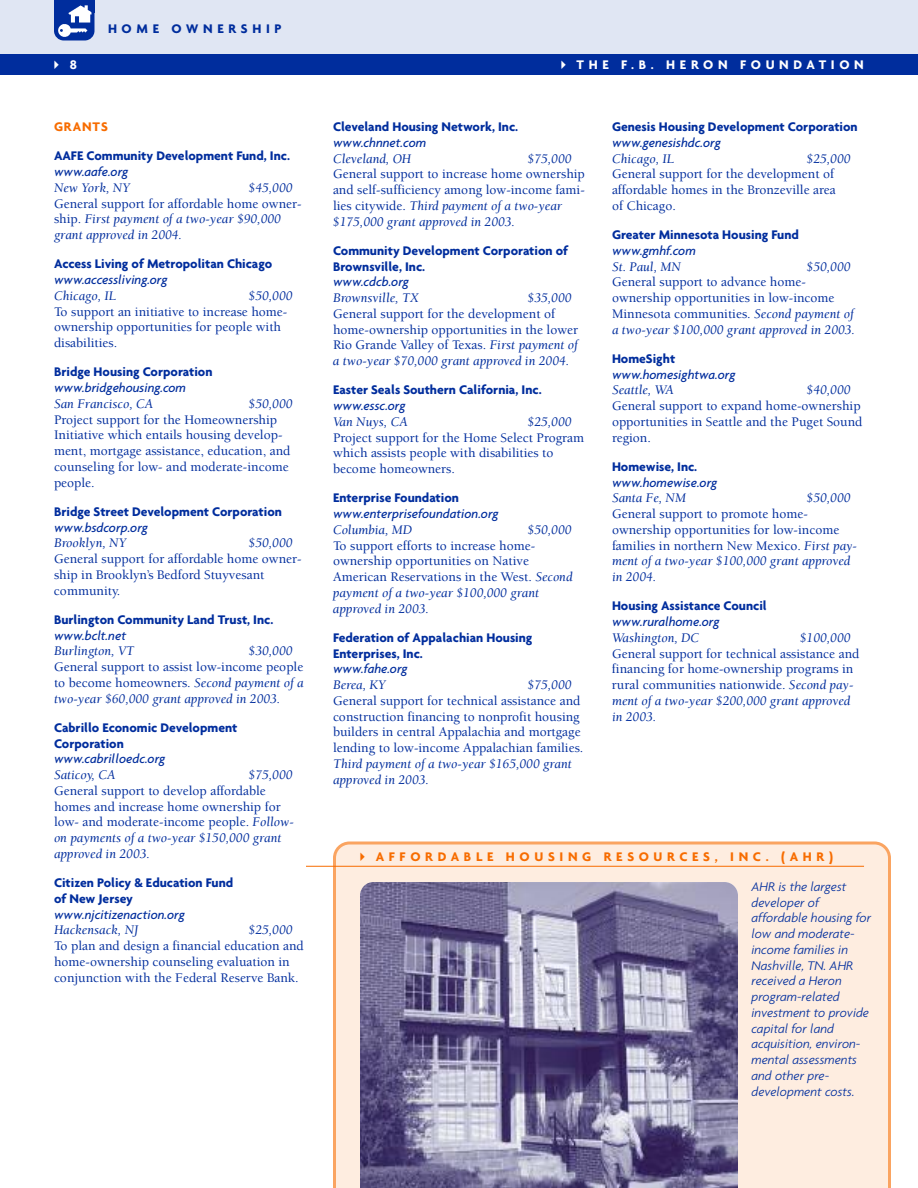
<style>
.page{position:relative;width:918px;height:1188px;background:#fff}
.page>*{position:absolute;margin:0;border:0;box-sizing:border-box;transform-origin:0 0}
.t1{font:500 13.5px/15.8px "Berkeley";color:#002d9d}
.t2{font:700 13.5px/15.8px "Agenda";color:#002d9d}
.t3{font:italic 13.5px/15.8px "Berkeley";color:#002d9d}
.t4{font:italic 500 13.5px "Agenda";color:#002d9d}
.t5{font:italic 300 13.5px/15.8px "Agenda";color:#002d9d}
.t6{font:700 13.5px "Agenda";letter-spacing:.345em;color:#f76c00}
.t7{font:700 13.5px "Agenda";letter-spacing:.345em;color:#fff}
.t8{font:700 13.5px "Agenda";letter-spacing:.345em;color:#002d9d}
.s1{font-weight:500;font-style:normal}
.s2{font-weight:400;font-style:italic}
</style>
<div class="page">
<div style="left:0;top:54px;width:918px;height:20px;background:#002d9d"></div>
<div style="left:0;top:0;width:918px;height:54px;background:#e0e6f3"></div>
<div style="left:333px;top:842px;width:558px;height:346px;background:#feede0"></div>
<hr style="left:306px;top:866px;width:558px;height:1px;background:#f76c00">
<img style="left:360px;top:882px;width:378px;height:306px">
<svg style="left:54px;top:0;width:40px;height:40px;background:#4b6bb9"></svg>
<p class="t8" style="left:108px;top:21px;width:175px">HOME OWNERSHIP</p>
<p class="t7" style="left:49px;top:56px;width:29px">✔ 8</p>
<p class="t7" style="left:556px;top:56px;width:309px">✔ THE F.B. HERON FOUNDATION</p>
<p class="t6" style="left:54px;top:119px;width:55px">GRANTS</p>
<p class="t2" style="left:54px;top:148px;width:237px">AAFE Community Development Fund, Inc.</p>
<p class="t4" style="left:54px;top:164px;width:76px">www.aafe.org</p>
<p class="t3" style="left:54px;top:181px;width:77px">New York, NY</p>
<p class="t3" style="left:249px;top:181px;width:45px">$45,000</p>
<p class="t3" style="left:54px;top:197px;width:249px"><span class="s1">General support for affordable home owner&shy;ship.</span> First payment of a two-year $90,000 grant approved in 2004.</p>
<p class="t2" style="left:54px;top:256px;width:220px">Access Living of Metropolitan Chicago</p>
<p class="t4" style="left:54px;top:272px;width:115px">www.accessliving.org</p>
<p class="t3" style="left:54px;top:289px;width:63px">Chicago, IL</p>
<p class="t3" style="left:249px;top:289px;width:45px">$50,000</p>
<p class="t1" style="left:54px;top:305px;width:235px">To support an initiative to increase home&shy;ownership opportunities for people with disabilities.</p>
<p class="t2" style="left:54px;top:364px;width:160px">Bridge Housing Corporation</p>
<p class="t4" style="left:54px;top:380px;width:134px">www.bridgehousing.com</p>
<p class="t3" style="left:54px;top:397px;width:101px">San Francisco, CA</p>
<p class="t3" style="left:249px;top:397px;width:45px">$50,000</p>
<p class="t1" style="left:54px;top:413px;width:238px">Project support for the Homeownership Initiative which entails housing develop&shy;ment, mortgage assistance, education, and counseling for low- and moderate-income people.</p>
<p class="t2" style="left:54px;top:503px;width:229px">Bridge Street Development Corporation</p>
<p class="t4" style="left:54px;top:519px;width:96px">www.bsdcorp.org</p>
<p class="t3" style="left:54px;top:536px;width:74px">Brooklyn, NY</p>
<p class="t3" style="left:249px;top:536px;width:45px">$50,000</p>
<p class="t1" style="left:54px;top:552px;width:249px">General support for affordable home owner&shy;ship in Brooklyn’s Bedford Stuyvesant community.</p>
<p class="t2" style="left:54px;top:611px;width:221px">Burlington Community Land Trust, Inc.</p>
<p class="t4" style="left:54px;top:627px;width:74px">www.bclt.net</p>
<p class="t3" style="left:54px;top:644px;width:82px">Burlington, VT</p>
<p class="t3" style="left:249px;top:644px;width:45px">$30,000</p>
<p class="t1" style="left:54px;top:660px;width:251px;text-align:justify">General support to assist low-income people to become homeowners. <span class="s2">Second payment of a two-year $60,000 grant approved in 2003.</span></p>
<p class="t2" style="left:54px;top:719px;width:185px">Cabrillo Economic Development<br>Corporation</p>
<p class="t4" style="left:54px;top:751px;width:113px">www.cabrilloedc.org</p>
<p class="t3" style="left:54px;top:768px;width:63px">Saticoy, CA</p>
<p class="t3" style="left:249px;top:768px;width:45px">$75,000</p>
<p class="t1" style="left:54px;top:784px;width:241px">General support to develop affordable homes and increase home ownership for low- and moderate-income people. <span class="s2">Follow&shy;on payments of a two-year $150,000 grant approved in 2003.</span></p>
<p class="t2" style="left:54px;top:875px;width:181px">Citizen Policy &amp; Education Fund of New Jersey</p>
<p class="t4" style="left:54px;top:906px;width:132px">www.njcitizenaction.org</p>
<p class="t3" style="left:54px;top:923px;width:86px">Hackensack, NJ</p>
<p class="t3" style="left:249px;top:923px;width:45px">$25,000</p>
<p class="t1" style="left:54px;top:939px;width:251px">To plan and design a financial education and home-ownership counseling evaluation in conjunction with the Federal Reserve Bank.</p>
<p class="t2" style="left:333px;top:119px;width:187px">Cleveland Housing Network, Inc.</p>
<p class="t4" style="left:333px;top:134px;width:95px">www.chnnet.com</p>
<p class="t3" style="left:333px;top:152px;width:80px">Cleveland, OH</p>
<p class="t3" style="left:528px;top:152px;width:45px">$75,000</p>
<p class="t1" style="left:333px;top:167px;width:253px">General support to increase home ownership and self-sufficiency among low-income fami&shy;lies citywide. <span class="s2">Third payment of a two-year $175,000 grant approved in 2003.</span></p>
<p class="t2" style="left:333px;top:242px;width:237px">Community Development Corporation of<br>Brownsville, Inc.</p>
<p class="t4" style="left:333px;top:274px;width:78px">www.cdcb.org</p>
<p class="t3" style="left:333px;top:291px;width:87px">Brownsville, TX</p>
<p class="t3" style="left:528px;top:291px;width:45px">$35,000</p>
<p class="t1" style="left:333px;top:307px;width:247px">General support for the development of home-ownership opportunities in the lower Rio Grande Valley of Texas. <span class="s2">First payment of a two-year $70,000 grant approved in 2004.</span></p>
<p class="t2" style="left:333px;top:382px;width:210px">Easter Seals Southern California, Inc.</p>
<p class="t4" style="left:333px;top:398px;width:74px">www.essc.org</p>
<p class="t3" style="left:333px;top:415px;width:76px">Van Nuys, CA</p>
<p class="t3" style="left:528px;top:415px;width:45px">$25,000</p>
<p class="t1" style="left:333px;top:431px;width:253px">Project support for the Home Select Program which assists people with disabilities to become homeowners.</p>
<p class="t2" style="left:333px;top:490px;width:128px">Enterprise Foundation</p>
<p class="t4" style="left:333px;top:506px;width:167px">www.enterprisefoundation.org</p>
<p class="t3" style="left:333px;top:523px;width:81px">Columbia, MD</p>
<p class="t3" style="left:528px;top:523px;width:45px">$50,000</p>
<p class="t1" style="left:333px;top:539px;width:241px">To support efforts to increase home&shy;ownership opportunities on Native American Reservations in the West. <span class="s2">Second payment of a two-year $100,000 grant approved in 2003.</span></p>
<p class="t2" style="left:333px;top:629px;width:201px">Federation of Appalachian Housing<br>Enterprises, Inc.</p>
<p class="t4" style="left:333px;top:661px;width:76px">www.fahe.org</p>
<p class="t3" style="left:333px;top:678px;width:54px">Berea, KY</p>
<p class="t3" style="left:528px;top:678px;width:45px">$75,000</p>
<p class="t1" style="left:333px;top:694px;width:252px">General support for technical assistance and construction financing to nonprofit housing builders in central Appalachia and mortgage lending to low-income Appalachian families.</p>
<p class="t3" style="left:333px;top:757px;width:240px">Third payment of a two-year $165,000 grant approved in 2003.</p>
<p class="t2" style="left:612px;top:119px;width:247px">Genesis Housing Development Corporation</p>
<p class="t4" style="left:612px;top:134px;width:110px">www.genesishdc.org</p>
<p class="t3" style="left:612px;top:152px;width:63px">Chicago, IL</p>
<p class="t3" style="left:807px;top:152px;width:45px">$25,000</p>
<p class="t1" style="left:612px;top:167px;width:225px">General support for the development of affordable homes in the Bronzeville area of Chicago.</p>
<p class="t2" style="left:612px;top:227px;width:188px">Greater Minnesota Housing Fund</p>
<p class="t4" style="left:612px;top:242px;width:85px">www.gmhf.com</p>
<p class="t3" style="left:612px;top:260px;width:70px">St. Paul, MN</p>
<p class="t3" style="left:807px;top:260px;width:45px">$50,000</p>
<p class="t1" style="left:612px;top:275px;width:244px">General support to advance home&shy;ownership opportunities in low-income Minnesota communities. <span class="s2">Second payment of a two-year $100,000 grant approved in 2003.</span></p>
<p class="t2" style="left:612px;top:350px;width:65px">HomeSight</p>
<p class="t4" style="left:612px;top:366px;width:125px">www.homesightwa.org</p>
<p class="t3" style="left:612px;top:383px;width:63px">Seattle, WA</p>
<p class="t3" style="left:807px;top:383px;width:45px">$40,000</p>
<p class="t1" style="left:612px;top:399px;width:252px">General support to expand home-ownership opportunities in Seattle and the Puget Sound region.</p>
<p class="t2" style="left:612px;top:458px;width:87px">Homewise, Inc.</p>
<p class="t4" style="left:612px;top:474px;width:107px">www.homewise.org</p>
<p class="t3" style="left:612px;top:491px;width:76px">Santa Fe, NM</p>
<p class="t3" style="left:807px;top:491px;width:45px">$50,000</p>
<p class="t1" style="left:612px;top:507px;width:247px">General support to promote home&shy;ownership opportunities for low-income families in northern New Mexico. <span class="s2">First pay&shy;ment of a two-year $100,000 grant approved in 2004.</span></p>
<p class="t2" style="left:612px;top:598px;width:156px">Housing Assistance Council</p>
<p class="t4" style="left:612px;top:614px;width:109px">www.ruralhome.org</p>
<p class="t3" style="left:612px;top:631px;width:89px">Washington, DC</p>
<p class="t3" style="left:800px;top:631px;width:52px">$100,000</p>
<p class="t1" style="left:612px;top:647px;width:249px">General support for technical assistance and financing for home-ownership programs in rural communities nationwide. <span class="s2">Second pay&shy;ment of a two-year $200,000 grant approved in 2003.</span></p>
<p class="t6" style="left:355px;top:848px;width:479px">✔ AFFORDABLE HOUSING RESOURCES, INC. (AHR)</p>
<p class="t5" style="left:751px;top:878px;width:121px">AHR is the largest developer of affordable housing for low and moderate&shy;income families in<br>Nashville, TN. AHR received a Heron program-related investment to provide capital for land acquisition, environ&shy;mental assessments and other pre&shy;development costs.</p>
</div>
